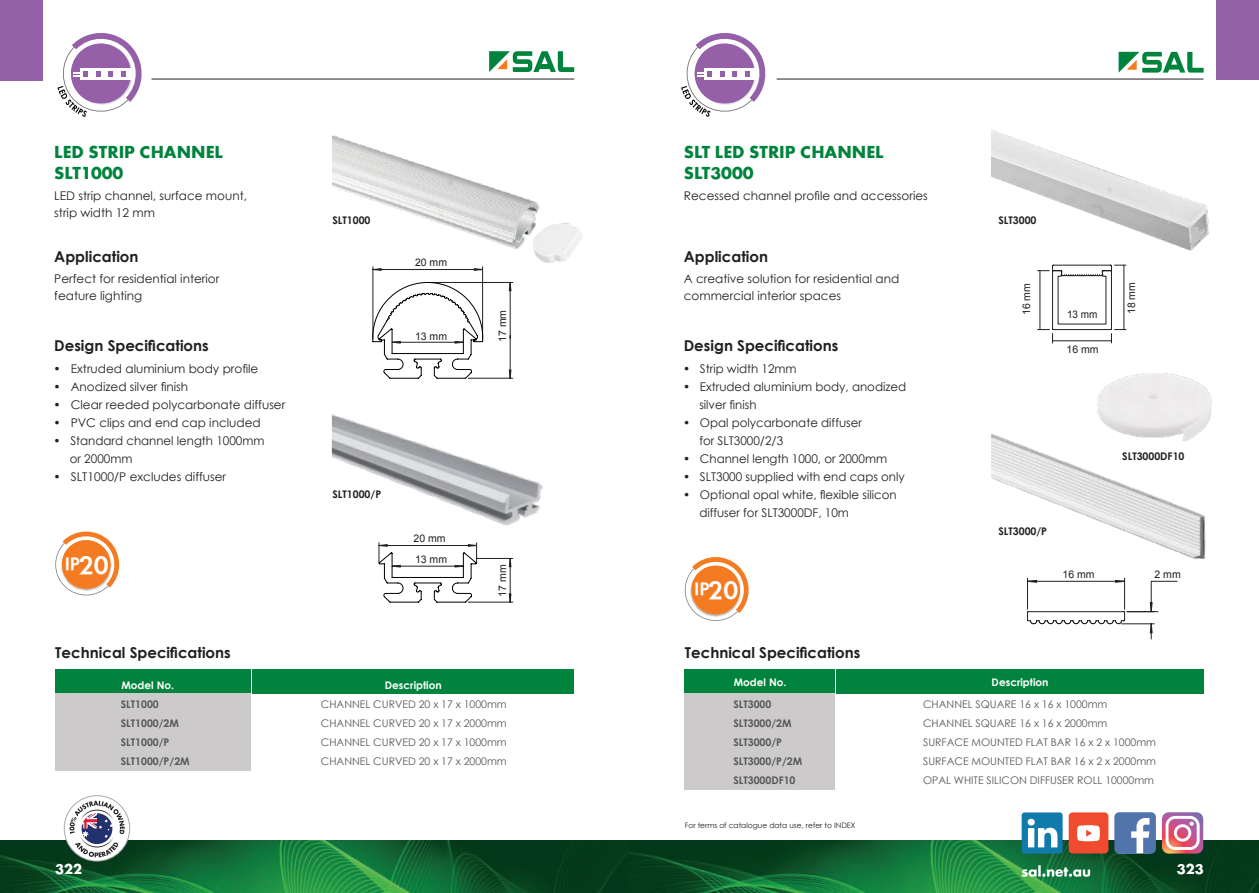
<style>
.page{position:relative;width:1259px;height:893px;background:#fff}
.page>*{position:absolute;margin:0;border:0;box-sizing:border-box;transform-origin:0 0}
.t1{font:18.75px "Futura T Demi";color:#fff}
.t2{font:18px/21px "Futura T Bold";color:#00843d}
.t3{font:700 15px "Century Gothic";color:#231f20}
.t4{font:15px "Futura T Bold";color:#fff}
.t5{font:12px/18px "Century Gothic";color:#231f20}
.t6{font:10.5px/19.2px "Century Gothic";color:#57585a}
.t7{font:700 10.5px/19.2px "Century Gothic";color:#57585a}
.t8{font:700 10.5px "Century Gothic";color:#231f20}
.t9{font:10.5px/20.9px "Arial";color:#231f20}
.t10{font:700 10.5px "Century Gothic";color:#fff}
.t11{font:10.5px "Arial";color:#231f20;scale:.95 1}
.t12{font:7.5px "Century Gothic";color:#231f20}
.s1{font-size:26.25px}
</style>
<div class="page">
<img style="left:333px;top:135px;width:250px;height:133px">
<img style="left:332px;top:414px;width:211px;height:112px">
<img style="left:991px;top:434px;width:215px;height:125px">
<img style="left:991px;top:130px;width:218px;height:121px">
<svg style="left:55px;top:531px;width:65px;height:65px"></svg>
<img style="left:60px;top:541px;width:52px;height:48px">
<svg style="left:684px;top:557px;width:65px;height:64px"></svg>
<img style="left:689px;top:566px;width:53px;height:48px">
<div style="left:55px;top:669px;width:196px;height:25px;background:#00843d"></div>
<div style="left:252px;top:669px;width:322px;height:25px;background:#00843d"></div>
<div style="left:55px;top:694px;width:196px;height:19px;background:#cccaca"></div>
<div style="left:55px;top:713px;width:196px;height:19px;background:#cccaca"></div>
<div style="left:55px;top:732px;width:196px;height:19px;background:#cccaca"></div>
<div style="left:55px;top:751px;width:196px;height:19px;background:#cccaca"></div>
<div style="left:685px;top:669px;width:150px;height:25px;background:#00843d"></div>
<div style="left:836px;top:669px;width:367px;height:25px;background:#00843d"></div>
<div style="left:685px;top:694px;width:150px;height:19px;background:#cccaca"></div>
<div style="left:685px;top:713px;width:150px;height:19px;background:#cccaca"></div>
<div style="left:685px;top:732px;width:150px;height:19px;background:#cccaca"></div>
<div style="left:685px;top:751px;width:150px;height:19px;background:#cccaca"></div>
<div style="left:685px;top:770px;width:150px;height:19px;background:#cccaca"></div>
<svg style="left:1037px;top:264px;width:89px;height:79px"></svg>
<hr style="left:1039px;top:271px;width:1px;height:59px;background:#231f20">
<hr style="left:468px;top:378px;width:45px;height:1px;background:#241f21">
<hr style="left:430px;top:282px;width:83px;height:1px;background:#241f21">
<hr style="left:482px;top:267px;width:1px;height:72px;background:#241f21">
<hr style="left:373px;top:267px;width:1px;height:72px;background:#241f21">
<svg style="left:372px;top:268px;width:139px;height:111px"></svg>
<hr style="left:468px;top:602px;width:45px;height:1px;background:#241f21">
<hr style="left:476px;top:558px;width:37px;height:1px;background:#241f21">
<svg style="left:378px;top:543px;width:133px;height:60px"></svg>
<svg style="left:1027px;top:577px;width:150px;height:62px"></svg>
<img style="left:1092px;top:373px;width:120px;height:73px">
<svg style="left:57px;top:33px;width:85px;height:84px"></svg>
<svg style="left:681px;top:33px;width:84px;height:84px"></svg>
<img style="left:0;top:841px;width:1259px;height:52px">
<hr style="left:151px;top:79px;width:423px;height:1px;background:#231f20">
<hr style="left:776px;top:79px;width:427px;height:1px;background:#231f20">
<div style="left:1216px;top:0;width:43px;height:79px;background:#9460a8"></div>
<div style="left:0;top:0;width:43px;height:81px;background:#9460a8"></div>
<svg style="left:1118px;top:52px;width:85px;height:21px"></svg>
<svg style="left:489px;top:51px;width:85px;height:21px"></svg>
<svg style="left:1162px;top:812px;width:41px;height:42px"></svg>
<svg style="left:1114px;top:812px;width:42px;height:42px"></svg>
<div style="left:1021px;top:812px;width:41px;height:42px;background:#107aaa;border-radius:3px"></div>
<svg style="left:1027px;top:819px;width:30px;height:28px"></svg>
<div style="left:1068px;top:812px;width:40px;height:41px;background:#ef4b2e;border-radius:4px"></div>
<svg style="left:1077px;top:825px;width:23px;height:16px"></svg>
<svg style="left:1021px;top:865px;width:69px;height:12px"></svg>
<svg style="left:64px;top:796px;width:66px;height:65px"></svg>
<div style="left:64px;top:795px;width:66px;height:66px;border:1px solid #a8a9ad;border-radius:50%"></div>
<svg style="left:69px;top:801px;width:56px;height:56px"></svg>
<h2 class="t2" style="left:54px;top:141px;width:170px">LED STRIP CHANNEL<br>SLT1000</h2>
<p class="t5" style="left:54px;top:188px;width:194px;line-height:16.5px">LED strip channel, surface mount, strip width 12 mm</p>
<p class="t3" style="left:54px;top:245px;width:86px">Application</p>
<p class="t5" style="left:54px;top:270px;width:167px;line-height:16.5px">Perfect for residential interior feature lighting</p>
<p class="t3" style="left:54px;top:335px;width:156px">Design Specifications</p>
<p class="t5" style="left:53px;top:359px;width:206px">• Extruded aluminium body profile</p>
<p class="t5" style="left:53px;top:377px;width:136px">• Anodized silver finish</p>
<p class="t5" style="left:53px;top:395px;width:233px">• Clear reeded polycarbonate diffuser</p>
<p class="t5" style="left:53px;top:413px;width:209px">• PVC clips and end cap included</p>
<p class="t5" style="left:70px;top:431px;width:196px;text-indent:-16px">• Standard channel length 1000mm or 2000mm</p>
<p class="t5" style="left:53px;top:467px;width:174px">• SLT1000/P excludes diffuser</p>
<h1 class="t1" style="left:65px;top:552px;width:46px">IP<span class="s1">20</span></h1>
<h2 class="t2" style="left:684px;top:141px;width:201px">SLT LED STRIP CHANNEL<br>SLT3000</h2>
<p class="t5" style="left:684px;top:187px;width:245px">Recessed channel profile and accessories</p>
<p class="t8" style="left:332px;top:213px;width:40px">SLT1000</p>
<p class="t8" style="left:998px;top:213px;width:40px">SLT3000</p>
<p class="t9" style="left:415px;top:252px;width:34px">20 mm</p>
<p class="t9" style="left:415px;top:326px;width:34px">13 mm</p>
<p class="t9" style="left:492px;top:342px;width:34px;rotate:-90deg">17 mm</p>
<p class="t8" style="left:332px;top:486px;width:50px">SLT1000/P</p>
<p class="t9" style="left:413px;top:528px;width:35px">20 mm<br>13 mm</p>
<p class="t9" style="left:492px;top:597px;width:34px;rotate:-90deg">17 mm</p>
<p class="t3" style="left:684px;top:245px;width:86px">Application</p>
<p class="t5" style="left:684px;top:270px;width:217px;line-height:16.5px">A creative solution for residential and commercial interior spaces</p>
<p class="t3" style="left:684px;top:335px;width:156px">Design Specifications</p>
<p class="t5" style="left:683px;top:359px;width:115px">• Strip width 12mm</p>
<p class="t5" style="left:699px;top:377px;width:208px;text-indent:-16px">• Extruded aluminium body, anodized silver finish</p>
<p class="t5" style="left:699px;top:413px;width:164px;text-indent:-16px">• Opal polycarbonate diffuser for SLT3000/2/3</p>
<p class="t5" style="left:683px;top:449px;width:205px">• Channel length 1000, or 2000mm</p>
<p class="t5" style="left:683px;top:467px;width:223px">• SLT3000 supplied with end caps only</p>
<p class="t5" style="left:699px;top:485px;width:199px;text-indent:-16px">• Optional opal white, flexible silicon diffuser for SLT3000DF, 10m</p>
<h1 class="t1" style="left:694px;top:578px;width:46px">IP<span class="s1">20</span></h1>
<p class="t9" style="left:1016px;top:315px;width:34px;rotate:-90deg">16 mm</p>
<p class="t8" style="left:998px;top:523px;width:50px">SLT3000/P</p>
<p class="t11" style="left:1067px;top:307px;width:33px">13 mm</p>
<p class="t9" style="left:1066px;top:338px;width:34px">16 mm</p>
<p class="t9" style="left:1121px;top:314px;width:34px;rotate:-90deg">18 mm</p>
<p class="t8" style="left:1122px;top:448px;width:64px">SLT3000DF10</p>
<p class="t9" style="left:1062px;top:564px;width:34px">16 mm</p>
<p class="t9" style="left:1154px;top:564px;width:28px">2 mm</p>
<p class="t3" style="left:55px;top:641px;width:177px">Technical Specifications</p>
<p class="t10" style="left:121px;top:677px;width:54px">Model No.</p>
<p class="t10" style="left:385px;top:677px;width:58px">Description</p>
<p class="t7" style="left:121px;top:694px;width:60px">SLT1000<br>SLT1000/2M</p>
<p class="t6" style="left:321px;top:694px;width:187px">CHANNEL CURVED 20 x 17 x 1000mm<br>CHANNEL CURVED 20 x 17 x 2000mm</p>
<p class="t7" style="left:121px;top:732px;width:70px">SLT1000/P<br>SLT1000/P/2M</p>
<p class="t6" style="left:321px;top:732px;width:187px">CHANNEL CURVED 20 x 17 x 1000mm<br>CHANNEL CURVED 20 x 17 x 2000mm</p>
<p class="t3" style="left:685px;top:641px;width:177px">Technical Specifications</p>
<p class="t10" style="left:734px;top:674px;width:54px">Model No.</p>
<p class="t10" style="left:991px;top:674px;width:58px">Description</p>
<p class="t7" style="left:733px;top:694px;width:60px">SLT3000<br>SLT3000/2M</p>
<p class="t6" style="left:923px;top:694px;width:186px">CHANNEL SQUARE 16 x 16 x 1000mm<br>CHANNEL SQUARE 16 x 16 x 2000mm</p>
<p class="t7" style="left:733px;top:732px;width:70px">SLT3000/P<br>SLT3000/P/2M<br>SLT3000DF10</p>
<p class="t6" style="left:923px;top:732px;width:234px;text-align:justify">SURFACE MOUNTED FLAT BAR 16 x 2 x 1000mm SURFACE MOUNTED FLAT BAR 16 x 2 x 2000mm OPAL WHITE SILICON DIFFUSER ROLL 10000mm</p>
<p class="t12" style="left:685px;top:820px;width:172px">For terms of catalogue data use, refer to INDEX</p>
<p class="t4" style="left:55px;top:860px;width:28px">322</p>
<p class="t4" style="left:1177px;top:860px;width:28px">323</p>
</div>
